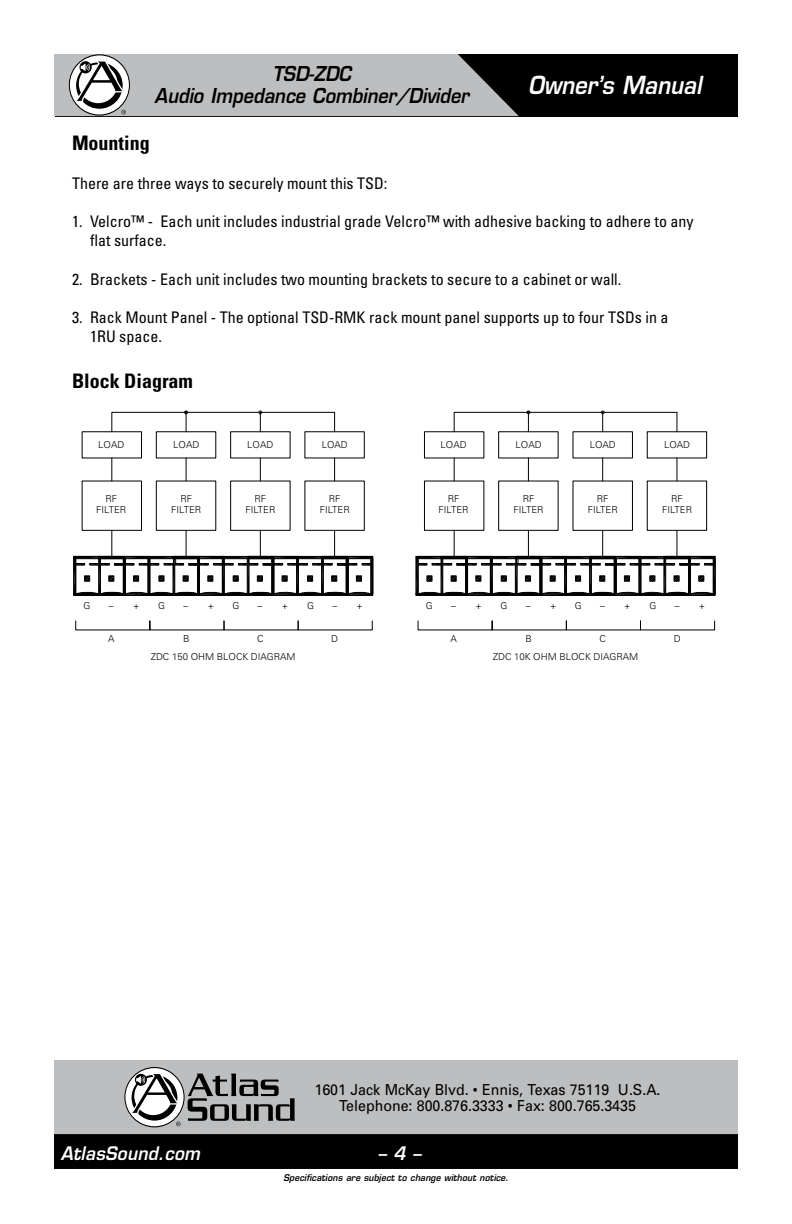
<style>
.page{position:relative;width:792px;height:1224px;background:#fff}
.page>*{position:absolute;margin:0;border:0;box-sizing:border-box;transform-origin:0 0}
.t1{font:italic 600 24.2px "Eurostile LT Std";color:#fff;scale:.9 1}
.t2{font:italic 600 20px/22px "Eurostile LT Std";color:#000;text-align:center;scale:.9 1}
.t3{font:700 condensed 20px "Univers";color:#000}
.t4{font:italic 600 18.2px "Eurostile LT Std";letter-spacing:.015em;color:#fff;scale:.94 1}
.t5{font:condensed 16px/19.2px "Univers";color:#000}
.t6{font:15.2px/16.6px "Univers";color:#000;text-align:center;scale:.94 1}
.t7{font:300 9.6px/11.6px "Univers";color:#000;text-align:center}
.t8{font:italic 600 9px "Eurostile LT Std";letter-spacing:.015em;color:#000;scale:.94 1}
</style>
<div class="page">
<div style="left:56px;top:54px;width:682px;height:62px;background:#000"></div>
<svg style="left:54px;top:54px;width:465px;height:62px"></svg>
<div style="left:54px;top:1060px;width:684px;height:109px;background:#bcbec0"></div>
<div style="left:54px;top:1134px;width:684px;height:35px;background:#000"></div>
<svg style="left:188px;top:1074px;width:107px;height:47px"></svg>
<svg style="left:124px;top:1067px;width:61px;height:60px"></svg>
<svg style="left:125px;top:1068px;width:59px;height:58px"></svg>
<svg style="left:131px;top:1073px;width:50px;height:53px"></svg>
<svg style="left:111px;top:458px;width:1px;height:23px"></svg>
<svg style="left:186px;top:458px;width:1px;height:23px"></svg>
<svg style="left:260px;top:458px;width:1px;height:23px"></svg>
<svg style="left:334px;top:458px;width:1px;height:23px"></svg>
<svg style="left:73px;top:530px;width:300px;height:66px"></svg>
<svg style="left:111px;top:410px;width:224px;height:23px"></svg>
<svg style="left:75px;top:620px;width:150px;height:11px"></svg>
<svg style="left:454px;top:458px;width:1px;height:23px"></svg>
<svg style="left:528px;top:458px;width:1px;height:23px"></svg>
<svg style="left:602px;top:458px;width:1px;height:23px"></svg>
<svg style="left:677px;top:458px;width:1px;height:23px"></svg>
<svg style="left:415px;top:530px;width:301px;height:66px"></svg>
<svg style="left:453px;top:410px;width:225px;height:23px"></svg>
<svg style="left:417px;top:620px;width:150px;height:11px"></svg>
<p class="t2" style="left:155px;top:63px;width:351px">TSD-ZDC<br>Audio Impedance Combiner/Divider</p>
<h1 class="t1" style="left:528px;top:70px;width:194px">Owner’s Manual</h1>
<p class="t3" style="left:72px;top:131px;width:79px">Mounting</p>
<p class="t5" style="left:72px;top:173px;width:317px">There are three ways to securely mount this TSD:</p>
<p class="t5" style="left:90px;top:212px;width:605px;text-indent:-18px">1. Velcro™ - Each unit includes industrial grade Velcro™ with adhesive backing to adhere to any flat surface.</p>
<p class="t5" style="left:72px;top:269px;width:551px">2. Brackets - Each unit includes two mounting brackets to secure to a cabinet or wall.</p>
<p class="t5" style="left:90px;top:308px;width:580px;text-indent:-18px">3. Rack Mount Panel - The optional TSD-RMK rack mount panel supports up to four TSDs in a<br>1RU space.</p>
<p class="t3" style="left:72px;top:369px;width:123px">Block Diagram</p>
<p class="t7" style="left:98px;top:439px;width:28px">LOAD</p>
<p class="t7" style="left:173px;top:439px;width:28px">LOAD</p>
<p class="t7" style="left:247px;top:439px;width:28px">LOAD</p>
<p class="t7" style="left:322px;top:439px;width:28px">LOAD</p>
<p class="t7" style="left:441px;top:439px;width:28px">LOAD</p>
<p class="t7" style="left:516px;top:439px;width:28px">LOAD</p>
<p class="t7" style="left:590px;top:439px;width:28px">LOAD</p>
<p class="t7" style="left:664px;top:439px;width:28px">LOAD</p>
<p class="t7" style="left:96px;top:492px;width:32px">RF<br>FILTER</p>
<p class="t7" style="left:171px;top:492px;width:32px">RF<br>FILTER</p>
<p class="t7" style="left:245px;top:492px;width:32px">RF<br>FILTER</p>
<p class="t7" style="left:320px;top:492px;width:32px">RF<br>FILTER</p>
<p class="t7" style="left:439px;top:492px;width:32px">RF<br>FILTER</p>
<p class="t7" style="left:514px;top:492px;width:32px">RF<br>FILTER</p>
<p class="t7" style="left:588px;top:492px;width:32px">RF<br>FILTER</p>
<p class="t7" style="left:662px;top:492px;width:32px">RF<br>FILTER</p>
<p class="t7" style="left:84px;top:599px;width:8px">G</p>
<p class="t7" style="left:109px;top:599px;width:32px">– +</p>
<p class="t7" style="left:158px;top:599px;width:8px">G</p>
<p class="t7" style="left:184px;top:599px;width:32px">– +</p>
<p class="t7" style="left:232px;top:599px;width:8px">G</p>
<p class="t7" style="left:258px;top:599px;width:32px">– +</p>
<p class="t7" style="left:307px;top:599px;width:8px">G</p>
<p class="t7" style="left:332px;top:599px;width:32px">– +</p>
<p class="t7" style="left:183px;top:633px;width:8px">B</p>
<p class="t7" style="left:257px;top:633px;width:8px">C</p>
<p class="t7" style="left:331px;top:633px;width:8px">D</p>
<p class="t7" style="left:108px;top:633px;width:8px">A</p>
<p class="t7" style="left:426px;top:599px;width:8px">G</p>
<p class="t7" style="left:451px;top:599px;width:32px">– +</p>
<p class="t7" style="left:501px;top:599px;width:8px">G</p>
<p class="t7" style="left:526px;top:599px;width:32px">– +</p>
<p class="t7" style="left:575px;top:599px;width:8px">G</p>
<p class="t7" style="left:600px;top:599px;width:32px">– +</p>
<p class="t7" style="left:649px;top:599px;width:8px">G</p>
<p class="t7" style="left:675px;top:599px;width:32px">– +</p>
<p class="t7" style="left:525px;top:633px;width:8px">B</p>
<p class="t7" style="left:600px;top:633px;width:8px">C</p>
<p class="t7" style="left:674px;top:633px;width:8px">D</p>
<p class="t7" style="left:450px;top:633px;width:8px">A</p>
<p class="t7" style="left:151px;top:651px;width:147px">ZDC 150 OHM BLOCK DIAGRAM</p>
<p class="t7" style="left:493px;top:651px;width:147px">ZDC 10K OHM BLOCK DIAGRAM</p>
<p class="t6" style="left:314px;top:1081px;width:370px">1601 Jack McKay Blvd. • Ennis, Texas 75119 U.S.A.<br>Telephone: 800.876.3333 • Fax: 800.765.3435</p>
<p class="t4" style="left:61px;top:1142px;width:150px">AtlasSound.com</p>
<p class="t4" style="left:378px;top:1142px;width:47px">– 4 –</p>
<p class="t8" style="left:283px;top:1172px;width:241px">Specifications are subject to change without notice.</p>
</div>
